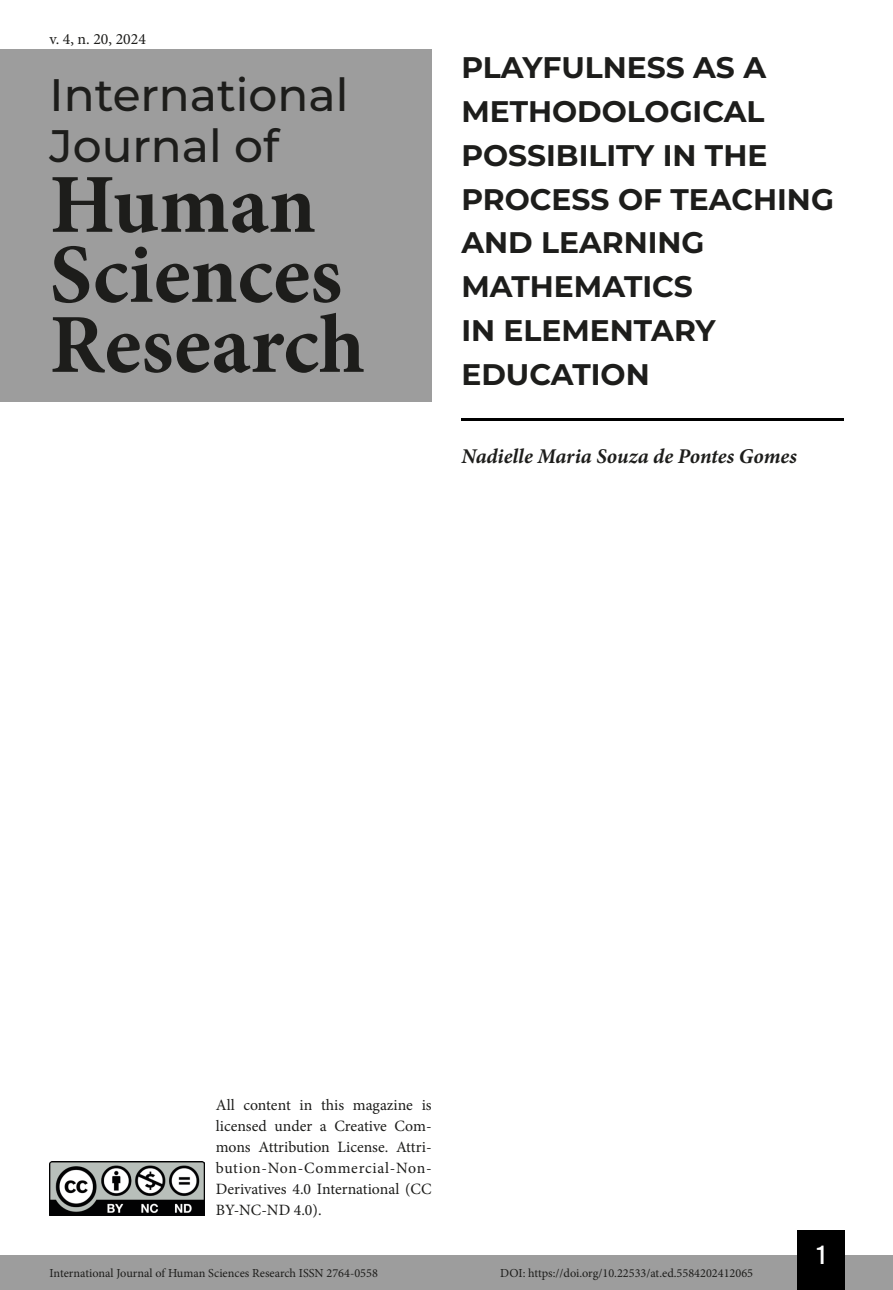
<style>
.page{position:relative;width:893px;height:1290px;background:#fff}
.page>*{position:absolute;margin:0;border:0;box-sizing:border-box;transform-origin:0 0}
.t1{font:700 84px/70px "Minion Pro";color:#1d1d1b}
.t2{font:500 45.5px/50.8px "Montserrat";color:#1d1d1b}
.Título_Artigo{font:700 29.75px/43.8px "Montserrat";color:#1d1d1b}
.t3{font:26.25px "Bebas Kai";color:#fff}
.Autor{font:italic 700 21px "Minion Pro";letter-spacing:-.005em;color:#1d1d1b}
.t4{font:15.75px/21px "Minion Pro";color:#1d1d1b;text-align:justify}
.t5{font:12.25px "Minion Pro";color:#1d1d1b}
</style>
<div class="page">
<div style="left:0;top:1255px;width:893px;height:35px;background:#9d9d9d"></div>
<div style="left:797px;top:1230px;width:48px;height:60px;background:#000"></div>
<img style="left:50px;top:1161px;width:154px;height:54px">
<div style="left:0;top:50px;width:432px;height:352px;background:#9d9d9d"></div>
<hr style="left:461px;top:419px;width:382px;height:2px;background:#000">
<p class="t4" style="left:50px;top:28px;width:98px">v. 4, n. 20, 2024</p>
<h2 class="t2" style="left:50px;top:68px;width:300px">International<br>Journal of</h2>
<h1 class="t1" style="left:50px;top:169px;width:317px">Human<br>Sciences<br>Research</h1>
<p class="Título_Artigo" style="left:461px;top:44px;width:374px">PLAYFULNESS AS A<br>METHODOLOGICAL<br>POSSIBILITY IN THE<br>PROCESS OF TEACHING<br>AND LEARNING<br>MATHEMATICS<br>IN ELEMENTARY<br>EDUCATION</p>
<p class="Autor" style="left:461px;top:442px;width:337px">Nadielle Maria Souza de Pontes Gomes</p>
<p class="t4" style="left:216px;top:1095px;width:217px">All content in this magazine is licensed under a Creative Com&shy;mons Attribution License. Attri&shy;bution-Non-Commercial-Non-Derivatives 4.0 International (CC BY-NC-ND 4.0).</p>
<h3 class="t3" style="left:817px;top:1241px;width:10px">1</h3>
<p class="t5" style="left:50px;top:1265px;width:330px">International Journal of Human Sciences Research ISSN 2764-0558</p>
<p class="t5" style="left:500px;top:1265px;width:254px">DOI: https://doi.org/10.22533/at.ed.5584202412065</p>
</div>
